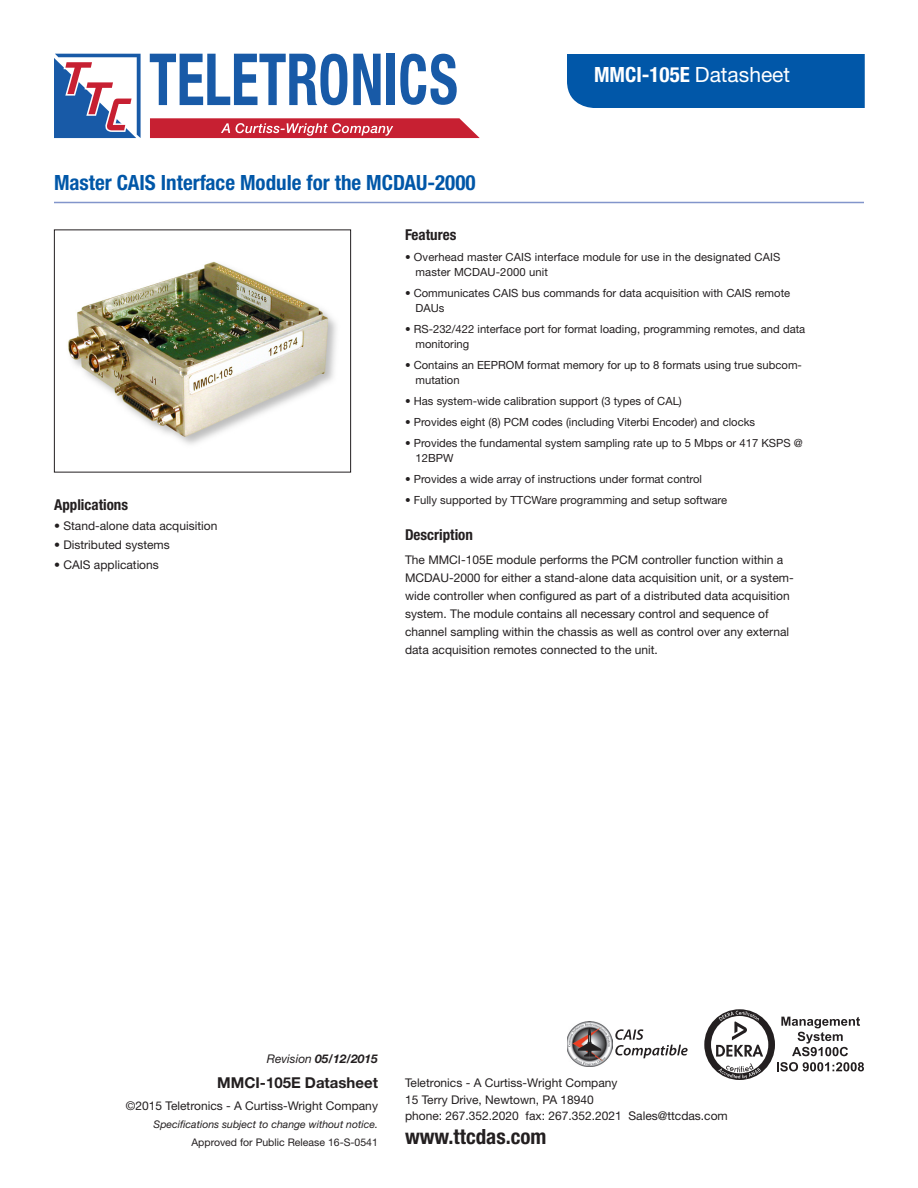
<style>
.page{position:relative;width:918px;height:1188px;background:#fff}
.page>*{position:absolute;margin:0;border:0;box-sizing:border-box;transform-origin:0 0}
.t1{font:700 condensed 21px "Helvetica Neue LT Std";color:#0157a8}
.t2{font:700 condensed 21px "Helvetica Neue LT Std";color:#fff}
.t3{font:700 condensed 21px "Helvetica Neue LT Std";color:#231f20}
.t4{font:700 condensed 15px "Helvetica Neue LT Std";color:#231f20}
.t5{font:700 15px "Helvetica Neue LT Std";color:#231f20}
.t6{font:12px/18px "Helvetica Neue LT Std";color:#231f20}
.t7{font:italic 700 12px "Helvetica Neue LT Std";color:#231f20}
.t8{font:11.25px/15px "Helvetica Neue LT Std";color:#231f20}
.t9{font:italic 10.5px "Helvetica Neue LT Std";color:#231f20}
.t10{font:10.5px "Helvetica Neue LT Std";color:#231f20}
.s1{font-weight:400;font-stretch:normal}
.s2{font-weight:400}
</style>
<div class="page">
<div style="left:567px;top:54px;width:298px;height:54px;background:#0157a8"></div>
<hr style="left:54px;top:202px;width:810px;height:1px;background:#8295cb">
<img style="left:68px;top:261px;width:269px;height:184px">
<div style="left:54px;top:230px;width:297px;height:242px;border:1px solid #231f20"></div>
<img style="left:567px;top:1021px;width:45px;height:46px">
<svg style="left:615px;top:1029px;width:73px;height:29px"></svg>
<svg style="left:704px;top:1009px;width:160px;height:71px"></svg>
<svg style="left:54px;top:54px;width:87px;height:84px"></svg>
<svg style="left:150px;top:54px;width:197px;height:51px"></svg>
<svg style="left:353px;top:54px;width:28px;height:51px"></svg>
<div style="left:387px;top:54px;width:8px;height:51px;background:#185aa7"></div>
<svg style="left:400px;top:54px;width:57px;height:51px"></svg>
<svg style="left:150px;top:118px;width:330px;height:20px;background:#ce3d4d"></svg>
<h1 class="t1" style="left:54px;top:170px;width:423px">Master CAIS Interface Module for the MCDAU-2000</h1>
<h1 class="t2" style="left:594px;top:62px;width:198px">MMCI-105E <span class="s1">Datasheet</span></h1>
<h2 class="t4" style="left:54px;top:496px;width:76px">Applications</h2>
<p class="t6" style="left:54px;top:516px;width:165px">• Stand-alone data acquisition</p>
<p class="t6" style="left:54px;top:536px;width:117px">• Distributed systems</p>
<p class="t6" style="left:54px;top:555px;width:106px">• CAIS applications</p>
<h2 class="t4" style="left:405px;top:226px;width:53px">Features</h2>
<p class="t8" style="left:416px;top:250px;width:367px;text-indent:-10px">• Overhead master CAIS interface module for use in the designated CAIS master MCDAU-2000 unit</p>
<p class="t8" style="left:416px;top:286px;width:376px;text-indent:-10px">• Communicates CAIS bus commands for data acquisition with CAIS remote<br>DAUs</p>
<p class="t8" style="left:416px;top:322px;width:391px;text-indent:-10px">• RS-232/422 interface port for format loading, programming remotes, and data monitoring</p>
<p class="t8" style="left:416px;top:358px;width:388px;text-indent:-10px">• Contains an EEPROM format memory for up to 8 formats using true subcom&shy;mutation</p>
<p class="t8" style="left:405px;top:394px;width:278px">• Has system-wide calibration support (3 types of CAL)</p>
<p class="t8" style="left:405px;top:415px;width:352px">• Provides eight (8) PCM codes (including Viterbi Encoder) and clocks</p>
<p class="t8" style="left:416px;top:436px;width:389px;text-indent:-10px">• Provides the fundamental system sampling rate up to 5 Mbps or 417 KSPS @<br>12BPW</p>
<p class="t8" style="left:405px;top:472px;width:299px">• Provides a wide array of instructions under format control</p>
<p class="t8" style="left:405px;top:493px;width:324px">• Fully supported by TTCWare programming and setup software</p>
<h2 class="t4" style="left:405px;top:526px;width:69px">Description</h2>
<p class="t6" style="left:405px;top:551px;width:390px">The MMCI-105E module performs the PCM controller function within a MCDAU-2000 for either a stand-alone data acquisition unit, or a system&shy;wide controller when configured as part of a distributed data acquisition system. The module contains all necessary control and sequence of channel sampling within the chassis as well as control over any external data acquisition remotes connected to the unit.</p>
<p class="t7" style="left:267px;top:1051px;width:113px"><span class="s2">Revision</span> 05/12/2015</p>
<h2 class="t5" style="left:217px;top:1073px;width:162px">MMCI-105E Datasheet</h2>
<p class="t6" style="left:126px;top:1097px;width:254px">©2015 Teletronics - A Curtiss-Wright Company</p>
<p class="t9" style="left:154px;top:1118px;width:226px">Specifications subject to change without notice.</p>
<p class="t10" style="left:191px;top:1136px;width:188px">Approved for Public Release 16-S-0541</p>
<p class="t6" style="left:405px;top:1074px;width:324px;line-height:16.5px">Teletronics - A Curtiss-Wright Company<br>15 Terry Drive, Newtown, PA 18940<br>phone: 267.352.2020 fax: 267.352.2021 Sales@ttcdas.com</p>
<h1 class="t3" style="left:405px;top:1124px;width:143px">www.ttcdas.com</h1>
</div>
